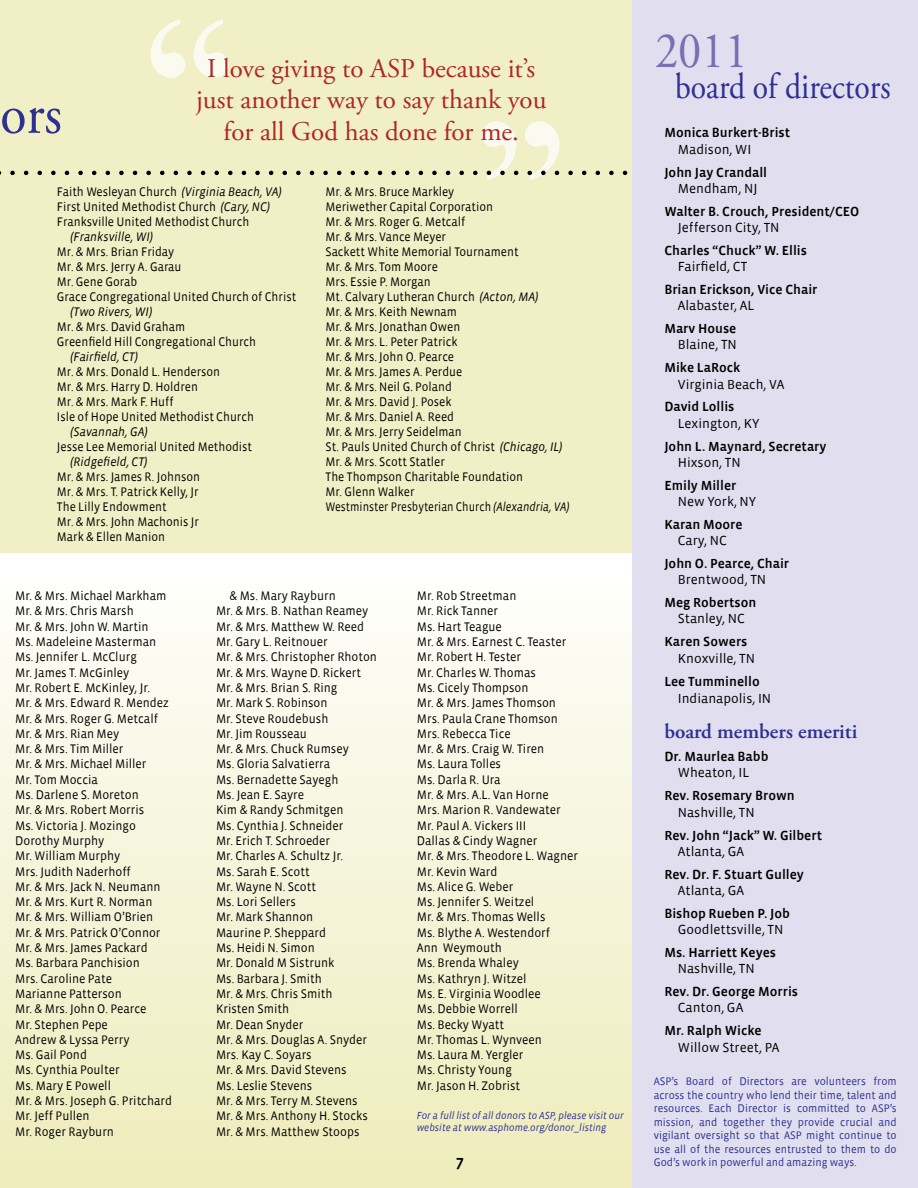
<style>
.page{position:relative;width:918px;height:1188px;background:#fff}
.page>*{position:absolute;margin:0;border:0;box-sizing:border-box;transform-origin:0 0}
.t1{font:59.4px "Adobe Garamond Pro";color:#2e3092;scale:.91 1}
.t2{font:51.15px "Adobe Garamond Pro";color:#7670b4;scale:.91 1}
.t3{font:36.3px "Adobe Garamond Pro";color:#2e3092;scale:.87 1}
.t4{font:27px/31.5px "Adobe Garamond Pro";color:#ae2825;text-align:center}
.t5{font:600 21px "Adobe Garamond Pro";color:#2e3092}
.t6{font:16.5px "Vista Sans Med";color:#000}
.t7{font:13.5px "Vista Sans Med";color:#000}
.t8{font:13.5px "Vista Sans";color:#000}
.t9{font:12.75px/15.3px "Vista Sans";color:#000;scale:.95 1}
.t10{font:12.75px/15px "Vista Sans";color:#000;scale:.93 1}
.t11{font:italic 12.75px "Vista Sans";color:#000;scale:.93 1}
.t12{font:11.25px/13.5px "Vista Sans";color:#2e3092;text-align:justify;scale:.96 1}
.t13{font:italic 10.5px/12.6px "Vista Sans";color:#2e3092;scale:.93 1}
.s1{font-style:italic}
</style>
<div class="page">
<div style="left:0;top:0;width:641px;height:558px;background:#f1efc5"></div>
<div style="left:0;top:554px;width:639px;height:634px;background:linear-gradient(to bottom,#fefefe,#eeecba)"></div>
<svg style="left:151px;top:19px;width:78px;height:59px"></svg>
<svg style="left:0;top:121px;width:633px;height:59px"></svg>
<div style="left:633px;top:0;width:285px;height:1188px;background:#e0deef"></div>
<h1 class="t1" style="left:0;top:78px;width:69px">ors</h1>
<h3 class="t4" style="left:196px;top:54px;width:352px">I love giving to ASP because it’s just another way to say thank you for all God has done for me.</h3>
<p class="t10" style="left:57px;top:184px;width:243px">Faith Wesleyan Church <span class="s1">(Virginia Beach, VA)<br></span>First United Methodist Church <span class="s1">(Cary, NC)<br></span>Franksville United Methodist Church</p>
<p class="t11" style="left:70px;top:230px;width:90px">(Franksville, WI)</p>
<p class="t10" style="left:57px;top:244px;width:259px">Mr. &amp; Mrs. Brian Friday<br>Mr. &amp; Mrs. Jerry A. Garau<br>Mr. Gene Gorab<br>Grace Congregational United Church of Christ</p>
<p class="t11" style="left:70px;top:305px;width:89px">(Two Rivers, WI)</p>
<p class="t10" style="left:57px;top:319px;width:216px">Mr. &amp; Mrs. David Graham<br>Greenfield Hill Congregational Church</p>
<p class="t11" style="left:70px;top:350px;width:74px">(Fairfield, CT)</p>
<p class="t10" style="left:57px;top:364px;width:213px">Mr. &amp; Mrs. Donald L. Henderson<br>Mr. &amp; Mrs. Harry D. Holdren<br>Mr. &amp; Mrs. Mark F. Huff<br>Isle of Hope United Methodist Church</p>
<p class="t11" style="left:70px;top:425px;width:85px">(Savannah, GA)</p>
<p class="t10" style="left:57px;top:439px;width:211px">Jesse Lee Memorial United Methodist</p>
<p class="t11" style="left:70px;top:455px;width:84px">(Ridgefield, CT)</p>
<p class="t10" style="left:57px;top:469px;width:155px">Mr. &amp; Mrs. James R. Johnson<br>Mr. &amp; Mrs. T. Patrick Kelly, Jr<br>The Lilly Endowment<br>Mr. &amp; Mrs. John Machonis Jr<br>Mark &amp; Ellen Manion</p>
<p class="t10" style="left:326px;top:184px;width:264px">Mr. &amp; Mrs. Bruce Markley<br>Meriwether Capital Corporation<br>Mr. &amp; Mrs. Roger G. Metcalf<br>Mr. &amp; Mrs. Vance Meyer<br>Sackett White Memorial Tournament<br>Mr. &amp; Mrs. Tom Moore<br>Mrs. Essie P. Morgan<br>Mt. Calvary Lutheran Church <span class="s1">(Acton, MA)<br></span>Mr. &amp; Mrs. Keith Newnam<br>Mr. &amp; Mrs. Jonathan Owen<br>Mr. &amp; Mrs. L. Peter Patrick<br>Mr. &amp; Mrs. John O. Pearce<br>Mr. &amp; Mrs. James A. Perdue<br>Mr. &amp; Mrs. Neil G. Poland<br>Mr. &amp; Mrs. David J. Posek<br>Mr. &amp; Mrs. Daniel A. Reed<br>Mr. &amp; Mrs. Jerry Seidelman<br>St. Pauls United Church of Christ <span class="s1">(Chicago, IL)<br></span>Mr. &amp; Mrs. Scott Statler<br>The Thompson Charitable Foundation<br>Mr. Glenn Walker<br>Westminster Presbyterian Church <span class="s1">(Alexandria, VA)</span></p>
<p class="t9" style="left:15px;top:589px;width:167px">Mr. &amp; Mrs. Michael Markham<br>Mr. &amp; Mrs. Chris Marsh<br>Mr. &amp; Mrs. John W. Martin<br>Ms. Madeleine Masterman<br>Ms. Jennifer L. McClurg<br>Mr. James T. McGinley<br>Mr. Robert E. McKinley, Jr.<br>Mr. &amp; Mrs. Edward R. Mendez<br>Mr. &amp; Mrs. Roger G. Metcalf<br>Mr. &amp; Mrs. Rian Mey<br>Mr. &amp; Mrs. Tim Miller<br>Mr. &amp; Mrs. Michael Miller<br>Mr. Tom Moccia<br>Ms. Darlene S. Moreton<br>Mr. &amp; Mrs. Robert Morris<br>Ms. Victoria J. Mozingo<br>Dorothy Murphy<br>Mr. William Murphy<br>Mrs. Judith Naderhoff<br>Mr. &amp; Mrs. Jack N. Neumann<br>Mr. &amp; Mrs. Kurt R. Norman<br>Mr. &amp; Mrs. William O’Brien<br>Mr. &amp; Mrs. Patrick O’Connor<br>Mr. &amp; Mrs. James Packard<br>Ms. Barbara Panchision<br>Mrs. Caroline Pate<br>Marianne Patterson<br>Mr. &amp; Mrs. John O. Pearce<br>Mr. Stephen Pepe<br>Andrew &amp; Lyssa Perry<br>Ms. Gail Pond<br>Ms. Cynthia Poulter<br>Ms. Mary E Powell<br>Mr. &amp; Mrs. Joseph G. Pritchard<br>Mr. Jeff Pullen<br>Mr. Roger Rayburn</p>
<p class="t9" style="left:216px;top:589px;width:171px;text-indent:14px">&amp; Ms. Mary Rayburn<br>Mr. &amp; Mrs. B. Nathan Reamey<br>Mr. &amp; Mrs. Matthew W. Reed<br>Mr. Gary L. Reitnouer<br>Mr. &amp; Mrs. Christopher Rhoton<br>Mr. &amp; Mrs. Wayne D. Rickert<br>Mr. &amp; Mrs. Brian S. Ring<br>Mr. Mark S. Robinson<br>Mr. Steve Roudebush<br>Mr. Jim Rousseau<br>Mr. &amp; Mrs. Chuck Rumsey<br>Ms. Gloria Salvatierra<br>Ms. Bernadette Sayegh<br>Ms. Jean E. Sayre<br>Kim &amp; Randy Schmitgen<br>Ms. Cynthia J. Schneider<br>Mr. Erich T. Schroeder<br>Mr. Charles A. Schultz Jr.<br>Ms. Sarah E. Scott<br>Mr. Wayne N. Scott<br>Ms. Lori Sellers<br>Mr. Mark Shannon<br>Maurine P. Sheppard<br>Ms. Heidi N. Simon<br>Mr. Donald M Sistrunk<br>Ms. Barbara J. Smith<br>Mr. &amp; Mrs. Chris Smith<br>Kristen Smith<br>Mr. Dean Snyder<br>Mr. &amp; Mrs. Douglas A. Snyder<br>Mrs. Kay C. Soyars<br>Mr. &amp; Mrs. David Stevens<br>Ms. Leslie Stevens<br>Mr. &amp; Mrs. Terry M. Stevens<br>Mr. &amp; Mrs. Anthony H. Stocks<br>Mr. &amp; Mrs. Matthew Stoops</p>
<p class="t9" style="left:417px;top:589px;width:171px">Mr. Rob Streetman<br>Mr. Rick Tanner<br>Ms. Hart Teague<br>Mr. &amp; Mrs. Earnest C. Teaster<br>Mr. Robert H. Tester<br>Mr. Charles W. Thomas<br>Ms. Cicely Thompson<br>Mr. &amp; Mrs. James Thomson<br>Mrs. Paula Crane Thomson<br>Mrs. Rebecca Tice<br>Mr. &amp; Mrs. Craig W. Tiren<br>Ms. Laura Tolles<br>Ms. Darla R. Ura<br>Mr. &amp; Mrs. A.L. Van Horne<br>Mrs. Marion R. Vandewater<br>Mr. Paul A. Vickers III<br>Dallas &amp; Cindy Wagner<br>Mr. &amp; Mrs. Theodore L. Wagner<br>Mr. Kevin Ward<br>Ms. Alice G. Weber<br>Ms. Jennifer S. Weitzel<br>Mr. &amp; Mrs. Thomas Wells<br>Ms. Blythe A. Westendorf<br>Ann Weymouth<br>Ms. Brenda Whaley<br>Ms. Kathryn J. Witzel<br>Ms. E. Virginia Woodlee<br>Ms. Debbie Worrell<br>Ms. Becky Wyatt<br>Mr. Thomas L. Wynveen<br>Ms. Laura M. Yergler<br>Ms. Christy Young<br>Mr. Jason H. Zobrist</p>
<p class="t13" style="left:417px;top:1109px;width:224px">For a full list of all donors to ASP, please visit our website at www.asphome.org/donor_listing</p>
<p class="t6" style="left:456px;top:1153px;width:10px">7</p>
<h2 class="t2" style="left:655px;top:20px;width:104px">2011</h2>
<h3 class="t3" style="left:675px;top:65px;width:249px">board of directors</h3>
<p class="t7" style="left:664px;top:126px;width:127px">Monica Burkert-Brist</p>
<p class="t8" style="left:678px;top:142px;width:75px">Madison, WI</p>
<p class="t7" style="left:664px;top:165px;width:104px">John Jay Crandall</p>
<p class="t8" style="left:678px;top:181px;width:81px">Mendham, NJ</p>
<p class="t7" style="left:664px;top:204px;width:197px">Walter B. Crouch, President/CEO</p>
<p class="t8" style="left:678px;top:221px;width:103px">Jefferson City, TN</p>
<p class="t7" style="left:664px;top:243px;width:144px">Charles “Chuck” W. Ellis</p>
<p class="t8" style="left:678px;top:260px;width:71px">Fairfield, CT</p>
<p class="t7" style="left:664px;top:283px;width:155px">Brian Erickson, Vice Chair</p>
<p class="t8" style="left:678px;top:299px;width:78px">Alabaster, AL</p>
<p class="t7" style="left:664px;top:322px;width:74px">Marv House</p>
<p class="t8" style="left:678px;top:338px;width:61px">Blaine, TN</p>
<p class="t7" style="left:664px;top:361px;width:77px">Mike LaRock</p>
<p class="t8" style="left:678px;top:377px;width:108px">Virginia Beach, VA</p>
<p class="t7" style="left:664px;top:400px;width:72px">David Lollis</p>
<p class="t8" style="left:678px;top:416px;width:83px">Lexington, KY</p>
<p class="t7" style="left:664px;top:439px;width:164px">John L. Maynard, Secretary</p>
<p class="t8" style="left:678px;top:455px;width:64px">Hixson, TN</p>
<p class="t7" style="left:664px;top:478px;width:74px">Emily Miller</p>
<p class="t8" style="left:678px;top:495px;width:80px">New York, NY</p>
<p class="t7" style="left:664px;top:518px;width:80px">Karan Moore</p>
<p class="t8" style="left:678px;top:534px;width:50px">Cary, NC</p>
<p class="t7" style="left:664px;top:557px;width:126px">John O. Pearce, Chair</p>
<p class="t8" style="left:678px;top:573px;width:90px">Brentwood, TN</p>
<p class="t7" style="left:664px;top:596px;width:94px">Meg Robertson</p>
<p class="t8" style="left:678px;top:612px;width:69px">Stanley, NC</p>
<p class="t7" style="left:664px;top:635px;width:85px">Karen Sowers</p>
<p class="t8" style="left:678px;top:651px;width:79px">Knoxville, TN</p>
<p class="t7" style="left:664px;top:674px;width:97px">Lee Tumminello</p>
<p class="t8" style="left:678px;top:692px;width:95px">Indianapolis, IN</p>
<h3 class="t5" style="left:664px;top:720px;width:194px">board members emeriti</h3>
<p class="t7" style="left:664px;top:750px;width:106px">Dr. Maurlea Babb</p>
<p class="t8" style="left:678px;top:766px;width:73px">Wheaton, IL</p>
<p class="t7" style="left:664px;top:789px;width:132px">Rev. Rosemary Brown</p>
<p class="t8" style="left:678px;top:805px;width:79px">Nashville, TN</p>
<p class="t7" style="left:664px;top:828px;width:159px">Rev. John “Jack” W. Gilbert</p>
<p class="t8" style="left:678px;top:844px;width:68px">Atlanta, GA</p>
<p class="t7" style="left:664px;top:867px;width:141px">Rev. Dr. F. Stuart Gulley</p>
<p class="t8" style="left:678px;top:884px;width:68px">Atlanta, GA</p>
<p class="t7" style="left:664px;top:906px;width:127px">Bishop Rueben P. Job</p>
<p class="t8" style="left:678px;top:923px;width:107px">Goodlettsville, TN</p>
<p class="t7" style="left:664px;top:946px;width:113px">Ms. Harriett Keyes</p>
<p class="t8" style="left:678px;top:962px;width:79px">Nashville, TN</p>
<p class="t7" style="left:664px;top:985px;width:135px">Rev. Dr. George Morris</p>
<p class="t8" style="left:678px;top:1001px;width:67px">Canton, GA</p>
<p class="t7" style="left:664px;top:1024px;width:99px">Mr. Ralph Wicke</p>
<p class="t8" style="left:678px;top:1040px;width:103px">Willow Street, PA</p>
<p class="t12" style="left:654px;top:1075px;width:255px">ASP’s Board of Directors are volunteers from across the country who lend their time, talent and resources. Each Director is committed to ASP’s mission, and together they provide crucial and vigilant oversight so that ASP might continue to use all of the resources entrusted to them to do God’s work in powerful and amazing ways.</p>
</div>
